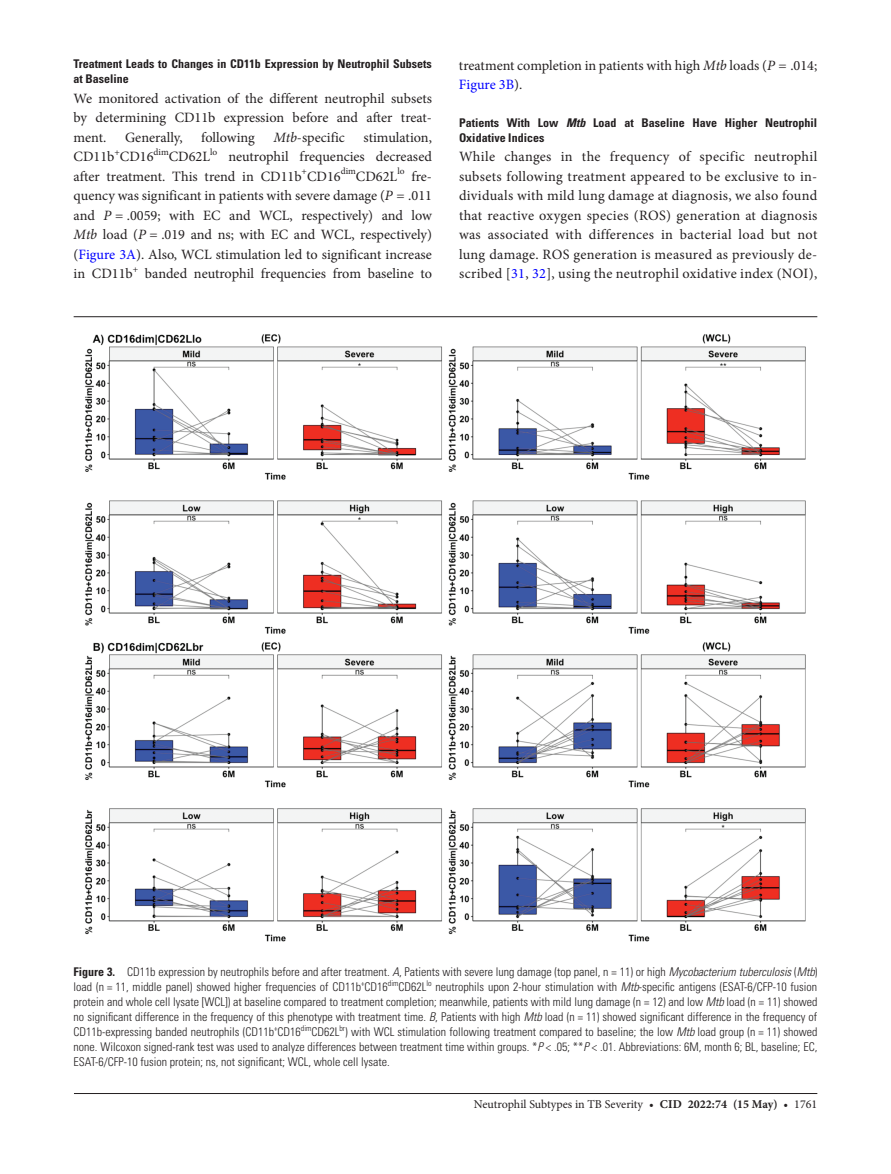
<style>
.page{position:relative;width:891px;height:1174px;background:#fff}
.page>*{position:absolute;margin:0;border:0;box-sizing:border-box;transform-origin:0 0}
.t1{font:14.25px/19.5px "Minion Pro";color:#231f20;text-align:justify}
.t2{font:300 condensed 12px/15px "Univers LT Std";color:#231f20;text-align:justify}
.t3{font:700 condensed 12px/15px "Univers LT Std";color:#231f20}
.t4{font:12px "Minion Pro";color:#231f20}
.s1{font-style:italic}
.s2{color:#00f}
.s3{font-weight:700}
</style>
<div class="page">
<hr style="left:74px;top:1093px;width:743px;height:1px;background:#231f20">
<hr style="left:74px;top:316px;width:743px;height:1px;background:#231f20">
<img style="left:85px;top:334px;width:721px;height:608px">
<p class="t3" style="left:74px;top:56px;width:360px">Treatment Leads to Changes in CD11b Expression by Neutrophil Subsets at Baseline</p>
<p class="t1" style="left:74px;top:88px;width:360px">We monitored activation of the different neutrophil subsets by determining CD11b expression before and after treat&shy;ment.</p>
<p class="t1" style="left:74px;top:127px;width:360px;text-indent:290px">stimulation, CD11b<sup>+</sup>CD16<sup>dim</sup>CD62L<sup>lo</sup> neutrophil frequencies decreased after treatment. This trend in CD11b<sup>+</sup>CD16<sup>dim</sup>CD62L<sup>lo</sup> fre&shy;quency was significant in patients with severe damage (<span class="s1">P</span> = .011 and <span class="s1">P</span> = .0059; with EC and WCL, respectively) and low <span class="s1">Mtb</span> load (<span class="s1">P</span> = .019 and ns; with EC and WCL, respectively) (<span class="s2">Figure 3A</span>). Also, WCL stimulation led to significant increase in CD11b<sup>+</sup> banded neutrophil frequencies from baseline to</p>
<p class="t1" style="left:125px;top:127px;width:59px">Generally,</p>
<p class="t1" style="left:201px;top:127px;width:55px">following</p>
<p class="t1" style="left:273px;top:127px;width:73px"><span class="s1">Mtb</span>-specific</p>
<p class="t1" style="left:459px;top:55px;width:360px">treatment completion in patients with high <span class="s1">Mtb</span> loads (<span class="s1">P</span> = .014;<br><span class="s2">Figure 3B</span>).</p>
<p class="t3" style="left:459px;top:115px;width:360px">Patients With Low <span class="s1">Mtb</span> Load at Baseline Have Higher Neutrophil<br>Oxidative Indices</p>
<p class="t1" style="left:459px;top:147px;width:360px">While changes in the frequency of specific neutrophil subsets following treatment appeared to be exclusive to in&shy;dividuals with mild lung damage at diagnosis, we also found that reactive oxygen species (ROS) generation at diagnosis was associated with differences in bacterial load but not lung damage. ROS generation is measured as previously de&shy;scribed [<span class="s2">31</span>, <span class="s2">32</span>], using the neutrophil oxidative index (NOI),</p>
<p class="t2" style="left:74px;top:965px;width:745px"><span class="s3">Figure 3.</span> CD11b expression by neutrophils before and after treatment. <span class="s1">A</span>, Patients with severe lung damage (top panel, n = 11) or high <span class="s1">Mycobacterium tuberculosis</span> (<span class="s1">Mtb</span>) load (n = 11, middle panel) showed higher frequencies of CD11b<sup>+</sup>CD16<sup>dim</sup>CD62L<sup>lo</sup> neutrophils upon 2-hour stimulation with <span class="s1">Mtb</span>-specific antigens (ESAT-6/CFP-10 fusion protein and whole cell lysate [WCL]) at baseline compared to treatment completion; meanwhile, patients with mild lung damage (n = 12) and low <span class="s1">Mtb</span> load (n = 11) showed no significant difference in the frequency of this phenotype with treatment time. <span class="s1">B</span>, Patients with high <span class="s1">Mtb</span> load (n = 11) showed significant difference in the frequency of CD11b-expressing banded neutrophils (CD11b<sup>+</sup>CD16<sup>dim</sup>CD62L<sup>br</sup>) with WCL stimulation following treatment compared to baseline; the low <span class="s1">Mtb</span> load group (n = 11) showed none. Wilcoxon signed-rank test was used to analyze differences between treatment time within groups. *<span class="s1">P</span> &lt; .05; **<span class="s1">P</span> &lt; .01. Abbreviations: 6M, month 6; BL, baseline; EC, ESAT-6/CFP-10 fusion protein; ns, not significant; WCL, whole cell lysate.</p>
<p class="t4" style="left:474px;top:1096px;width:345px">Neutrophil Subtypes in TB Severity • <span class="s3">cid 2022:74 (15 May)</span> • 1761</p>
</div>
